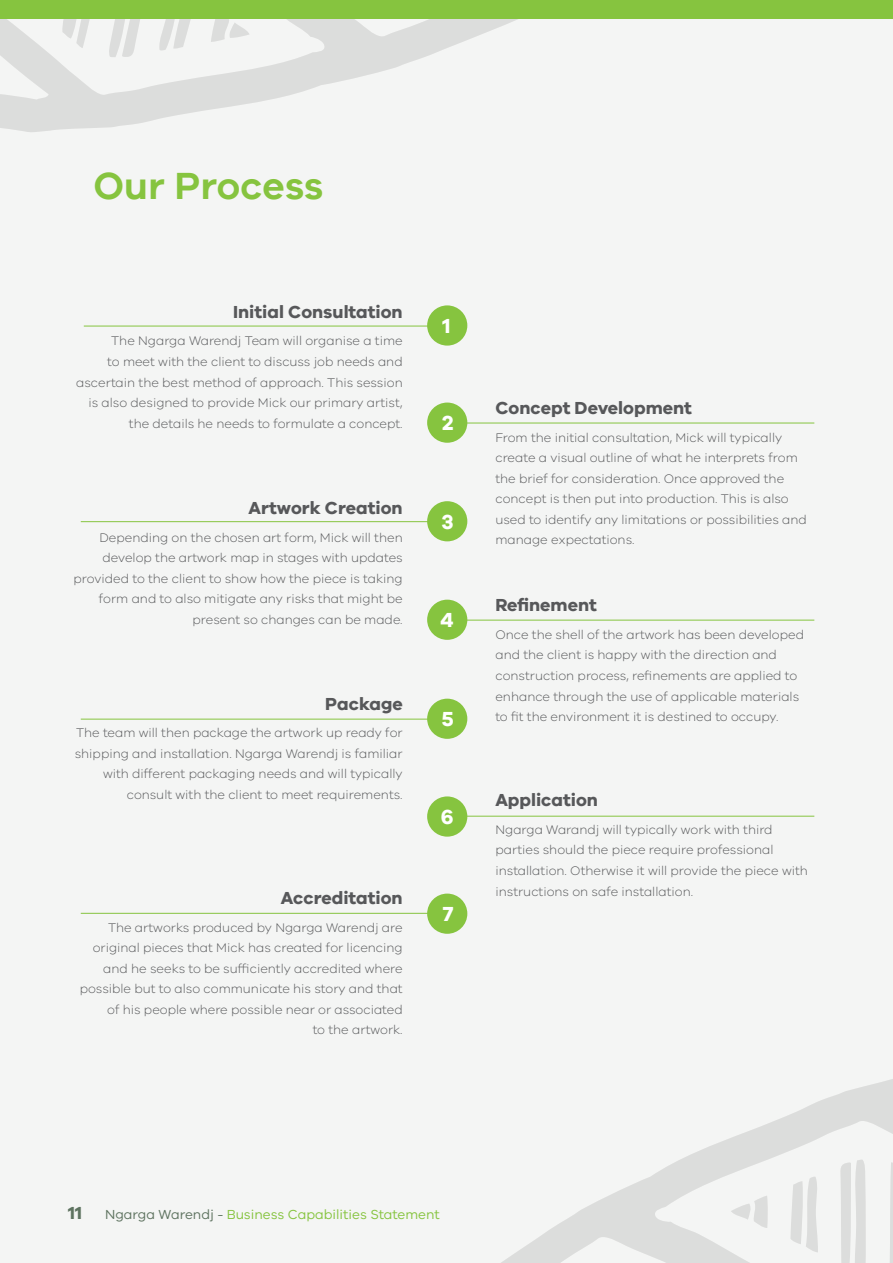
<style>
.page{position:relative;width:893px;height:1263px;background:#f4f5f4}
.page>*{position:absolute;margin:0;border:0;box-sizing:border-box;transform-origin:0 0}
.WOMBAT_HEADER{font:600 39px "VIC";color:#86c43f}
.WOMBAT_BODY_TEXT{font:700 21px "VIC";color:#fff}
.WOMBAT_BODY_TEXT-2{font:700 18px "VIC";color:#57585a}
.BASIC_BODY{font:700 18px "VIC";color:#5e7360}
.BASIC_BODY-2{font:13.5px "VIC";color:#86c43f}
.WOMBAT_BODY_TEXT-3{font:300 12.9px/20.5px "VIC";color:#57585a;text-align:right}
.s1{color:#5e7360}
</style>
<div class="page">
<svg style="left:501px;top:1079px;width:392px;height:184px"></svg>
<svg style="left:839px;top:1159px;width:27px;height:104px"></svg>
<svg style="left:790px;top:1176px;width:29px;height:76px"></svg>
<svg style="left:731px;top:1195px;width:37px;height:33px"></svg>
<div style="left:427px;top:305px;width:40px;height:41px;background:#86c43f;border-radius:50%"></div>
<div style="left:427px;top:403px;width:40px;height:40px;background:#86c43f;border-radius:50%"></div>
<div style="left:427px;top:501px;width:40px;height:40px;background:#86c43f;border-radius:50%"></div>
<div style="left:427px;top:600px;width:40px;height:40px;background:#86c43f;border-radius:50%"></div>
<div style="left:427px;top:699px;width:40px;height:40px;background:#86c43f;border-radius:50%"></div>
<div style="left:427px;top:796px;width:40px;height:41px;background:#86c43f;border-radius:50%"></div>
<div style="left:427px;top:893px;width:40px;height:41px;background:#86c43f;border-radius:50%"></div>
<hr style="left:81px;top:521px;width:353px;height:1px;background:#86c43f">
<hr style="left:84px;top:326px;width:350px;height:1px;background:#86c43f">
<hr style="left:464px;top:423px;width:350px;height:1px;background:#86c43f">
<hr style="left:454px;top:620px;width:360px;height:1px;background:#86c43f">
<hr style="left:464px;top:816px;width:350px;height:1px;background:#86c43f">
<hr style="left:81px;top:719px;width:353px;height:1px;background:#86c43f">
<hr style="left:81px;top:913px;width:353px;height:1px;background:#86c43f">
<svg style="left:0;top:19px;width:518px;height:113px"></svg>
<svg style="left:17px;top:19px;width:180px;height:39px"></svg>
<svg style="left:211px;top:19px;width:39px;height:23px"></svg>
<div style="left:0;top:0;width:893px;height:19px;background:#86c43f"></div>
<p class="WOMBAT_HEADER" style="left:94px;top:162px;width:231px">Our Process</p>
<p class="WOMBAT_BODY_TEXT-2" style="left:233px;top:300px;width:171px">Initial Consultation</p>
<p class="WOMBAT_BODY_TEXT-3" style="left:76px;top:330px;width:328px">The Ngarga Warendj Team will organise a time<br>to meet with the client to discuss job needs and ascertain the best method of approach. This session is also designed to provide Mick our primary artist, the details he needs to formulate a concept.</p>
<p class="WOMBAT_BODY_TEXT-2" style="left:249px;top:496px;width:156px">Artwork Creation</p>
<p class="WOMBAT_BODY_TEXT-3" style="left:74px;top:526px;width:331px">Depending on the chosen art form, Mick will then develop the artwork map in stages with updates provided to the client to show how the piece is taking form and to also mitigate any risks that might be present so changes can be made.</p>
<p class="WOMBAT_BODY_TEXT-2" style="left:325px;top:692px;width:79px">Package</p>
<p class="WOMBAT_BODY_TEXT-3" style="left:75px;top:722px;width:329px">The team will then package the artwork up ready for shipping and installation. Ngarga Warendj is familiar with different packaging needs and will typically consult with the client to meet requirements.</p>
<p class="WOMBAT_BODY_TEXT-2" style="left:281px;top:886px;width:123px">Accreditation</p>
<p class="WOMBAT_BODY_TEXT-3" style="left:80px;top:916px;width:324px">The artworks produced by Ngarga Warendj are original pieces that Mick has created for licencing and he seeks to be sufficiently accredited where possible but to also communicate his story and that of his people where possible near or associated<br>to the artwork.</p>
<p class="WOMBAT_BODY_TEXT" style="left:442px;top:313px;width:10px">1</p>
<p class="WOMBAT_BODY_TEXT" style="left:442px;top:410px;width:13px">2</p>
<p class="WOMBAT_BODY_TEXT" style="left:441px;top:508px;width:14px">3</p>
<p class="WOMBAT_BODY_TEXT" style="left:440px;top:607px;width:15px">4</p>
<p class="WOMBAT_BODY_TEXT" style="left:442px;top:706px;width:13px">5</p>
<p class="WOMBAT_BODY_TEXT" style="left:441px;top:804px;width:14px">6</p>
<p class="WOMBAT_BODY_TEXT" style="left:443px;top:901px;width:12px">7</p>
<p class="WOMBAT_BODY_TEXT-2" style="left:495px;top:397px;width:198px">Concept Development</p>
<p class="WOMBAT_BODY_TEXT-3" style="left:495px;top:427px;width:313px;text-align:left">From the initial consultation, Mick will typically create a visual outline of what he interprets from the brief for consideration. Once approved the concept is then put into production. This is also used to identify any limitations or possibilities and manage expectations.</p>
<p class="WOMBAT_BODY_TEXT-2" style="left:495px;top:594px;width:103px">Refinement</p>
<p class="WOMBAT_BODY_TEXT-3" style="left:495px;top:624px;width:310px;text-align:left">Once the shell of the artwork has been developed and the client is happy with the direction and construction process, refinements are applied to enhance through the use of applicable materials to fit the environment it is destined to occupy.</p>
<p class="WOMBAT_BODY_TEXT-2" style="left:495px;top:789px;width:104px">Application</p>
<p class="WOMBAT_BODY_TEXT-3" style="left:495px;top:819px;width:314px;text-align:left">Ngarga Warandj will typically work with third parties should the piece require professional installation. Otherwise it will provide the piece with instructions on safe installation.</p>
<p class="BASIC_BODY" style="left:68px;top:1202px;width:16px">11</p>
<p class="BASIC_BODY-2" style="left:105px;top:1207px;width:336px"><span class="s1">Ngarga Warendj -</span> Business Capabilities Statement</p>
</div>
